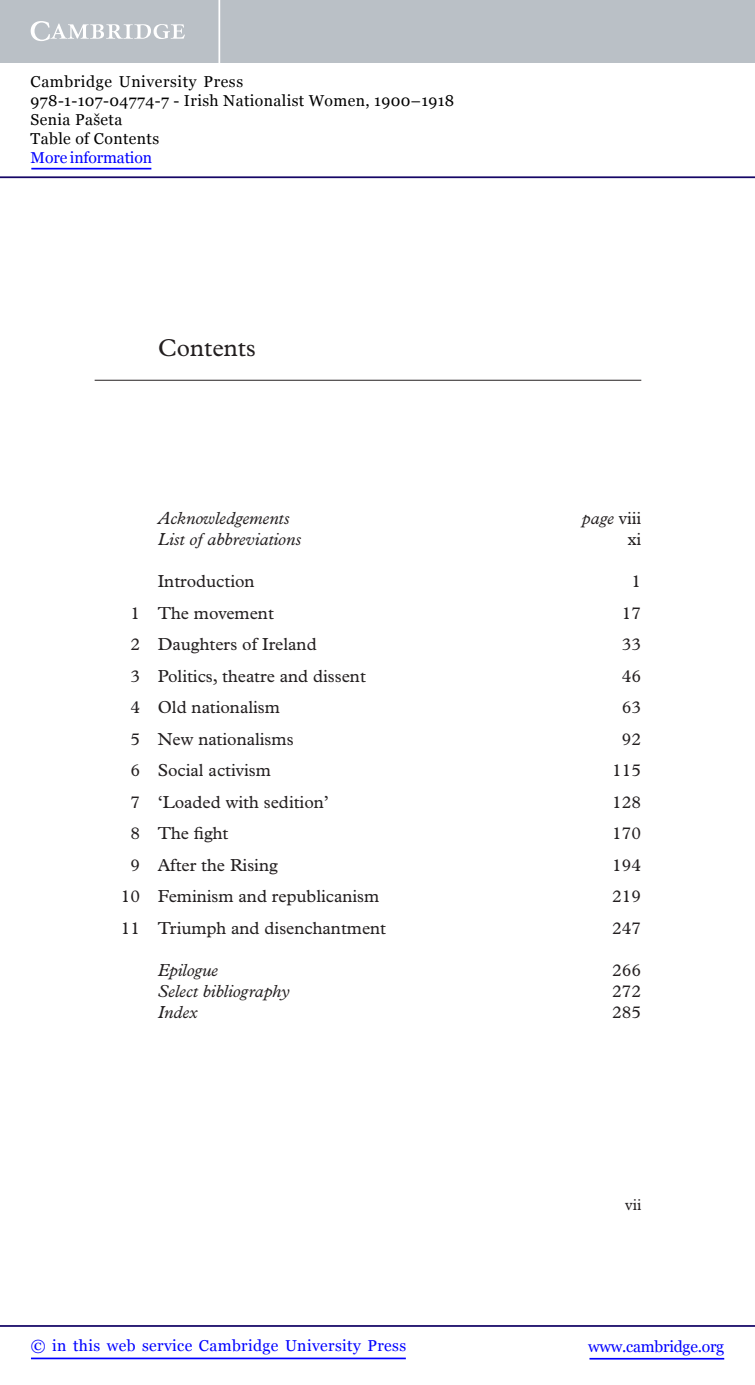
<style>
.page{position:relative;width:755px;height:1385px;background:#fff}
.page>*{position:absolute;margin:0;border:0;box-sizing:border-box;transform-origin:0 0}
.t1{font:24.5px "Plantin Std";color:#231f20}
.t2{font:17.5px "Plantin Std";color:#231f20}
.t3{font:italic 17.5px "Plantin Std";color:#231f20}
.t4{font:15.75px/18.9px "Georgia";letter-spacing:.025em;color:#000}
.t5{font:15.75px "Georgia";letter-spacing:.025em;color:#00f}
.t6{font:15.75px "Georgia";letter-spacing:-.015em;color:#00f}
.t7{font:15.75px "Georgia";letter-spacing:-.01em;color:#00f}
.t8{font:15.75px "Plantin Std";color:#231f20}
.s1{font-style:normal}
</style>
<div class="page">
<hr style="left:95px;top:380px;width:546px;height:1px;background:#231f20">
<hr style="left:589px;top:1358px;width:134px;height:1px;background:#00f">
<hr style="left:0;top:1325px;width:754px;height:2px;background:#150666">
<hr style="left:31px;top:1357px;width:374px;height:2px;background:#00f">
<div style="left:0;top:0;width:754px;height:63px;background:#bac0c6"></div>
<svg style="left:31px;top:21px;width:154px;height:20px"></svg>
<hr style="left:218px;top:0;width:2px;height:63px;background:#fff">
<hr style="left:0;top:176px;width:754px;height:2px;background:#150666">
<hr style="left:31px;top:168px;width:120px;height:1px;background:#00f">
<p class="t4" style="left:31px;top:72px;width:425px">Cambridge University Press<br>978-1-107-04774-7 - Irish Nationalist Women, 1900–1918<br>Senia Pašeta<br>Table of Contents</p>
<p class="t7" style="left:31px;top:148px;width:123px">More information</p>
<h1 class="t1" style="left:158px;top:339px;width:99px">Contents</h1>
<p class="t3" style="left:158px;top:512px;width:133px">Acknowledgements</p>
<p class="t3" style="left:581px;top:512px;width:61px">page <span class="s1">viii</span></p>
<p class="t3" style="left:158px;top:533px;width:145px">List of abbreviations</p>
<p class="t2" style="left:627px;top:533px;width:15px">xi</p>
<p class="t2" style="left:158px;top:575px;width:98px">Introduction</p>
<p class="t2" style="left:631px;top:575px;width:11px">1</p>
<p class="t2" style="left:130px;top:607px;width:145px">1 The movement</p>
<p class="t2" style="left:621px;top:607px;width:21px">17</p>
<p class="t2" style="left:130px;top:638px;width:187px">2 Daughters of Ireland</p>
<p class="t2" style="left:621px;top:638px;width:21px">33</p>
<p class="t2" style="left:130px;top:670px;width:237px">3 Politics, theatre and dissent</p>
<p class="t2" style="left:621px;top:670px;width:21px">46</p>
<p class="t2" style="left:130px;top:701px;width:151px">4 Old nationalism</p>
<p class="t2" style="left:621px;top:701px;width:21px">63</p>
<p class="t2" style="left:130px;top:733px;width:164px">5 New nationalisms</p>
<p class="t2" style="left:621px;top:733px;width:21px">92</p>
<p class="t2" style="left:130px;top:764px;width:142px">6 Social activism</p>
<p class="t2" style="left:612px;top:764px;width:30px">115</p>
<p class="t2" style="left:130px;top:796px;width:200px">7 ‘Loaded with sedition’</p>
<p class="t2" style="left:612px;top:796px;width:30px">128</p>
<p class="t2" style="left:130px;top:827px;width:99px">8 The fight</p>
<p class="t2" style="left:612px;top:827px;width:30px">170</p>
<p class="t2" style="left:130px;top:859px;width:149px">9 After the Rising</p>
<p class="t2" style="left:612px;top:859px;width:30px">194</p>
<p class="t2" style="left:121px;top:890px;width:260px">10 Feminism and republicanism</p>
<p class="t2" style="left:612px;top:890px;width:30px">219</p>
<p class="t2" style="left:121px;top:922px;width:266px">11 Triumph and disenchantment</p>
<p class="t2" style="left:612px;top:922px;width:30px">247</p>
<p class="t3" style="left:158px;top:964px;width:62px">Epilogue</p>
<p class="t2" style="left:612px;top:964px;width:30px">266</p>
<p class="t3" style="left:158px;top:985px;width:133px">Select bibliography</p>
<p class="t2" style="left:612px;top:985px;width:30px">272</p>
<p class="t3" style="left:158px;top:1006px;width:41px">Index</p>
<p class="t2" style="left:612px;top:1006px;width:30px">285</p>
<p class="t8" style="left:624px;top:1199px;width:18px">vii</p>
<p class="t5" style="left:31px;top:1337px;width:376px">© in this web service Cambridge University Press</p>
<p class="t6" style="left:587px;top:1337px;width:137px">www.cambridge.org</p>
</div>
